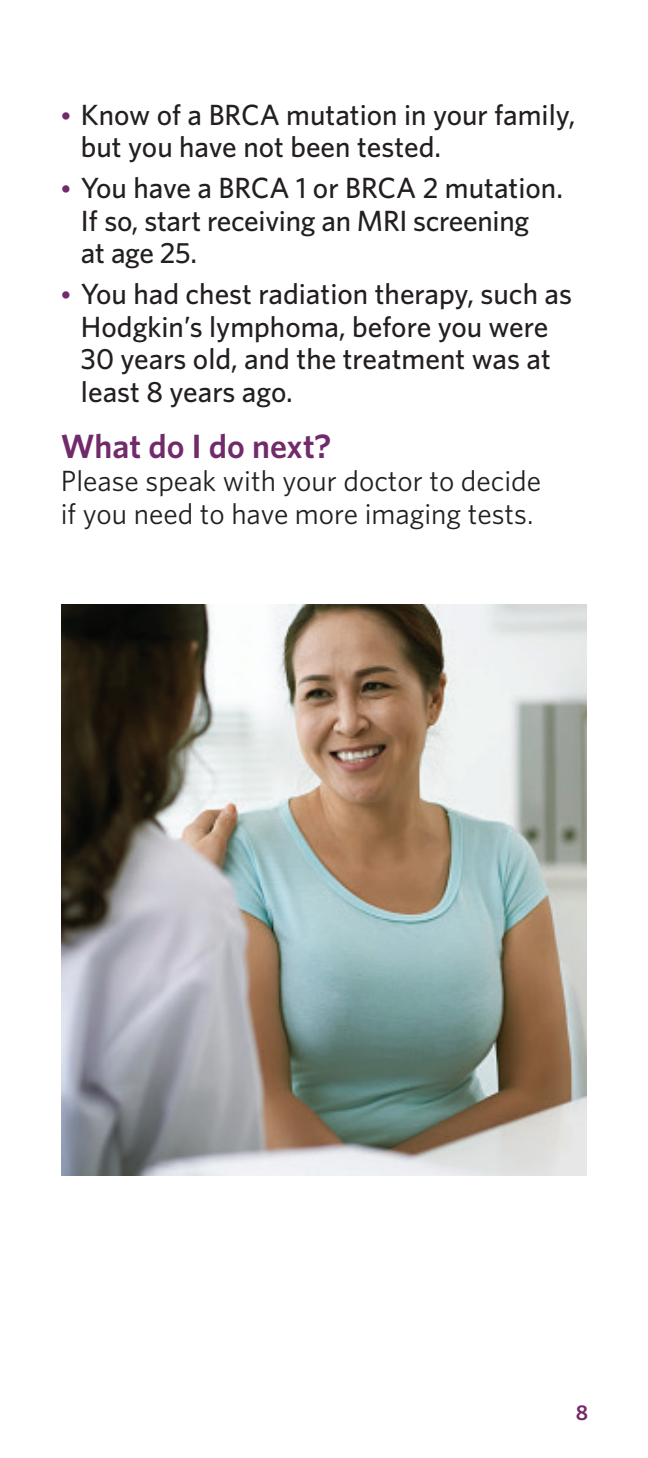
<style>
.page{position:relative;width:648px;height:1458px;background:#fff}
.page>*{position:absolute;margin:0;border:0;box-sizing:border-box;transform-origin:0 0}
.t1{font:600 33.75px "Whitney";color:#712a6a}
.t2{font:500 29.25px/32.6px "Whitney";color:#231f20}
.t3{font:29.25px/32.6px "Whitney";color:#231f20}
.t4{font:600 21.38px "Whitney";color:#712a6a}
.s1{font-family:"Gill Sans";font-weight:400;color:#712a6a}
</style>
<div class="page">
<img style="left:62px;top:604px;width:524px;height:572px">
<p class="t2" style="left:81px;top:97px;width:496px;text-indent:-20px"><span class="s1">•</span> Know of a BRCA mutation in your family, but you have not been tested.</p>
<p class="t2" style="left:81px;top:171px;width:484px;text-indent:-20px"><span class="s1">•</span> You have a BRCA 1 or BRCA 2 mutation.<br>If so, start receiving an MRI screening<br>at age 25.</p>
<p class="t2" style="left:81px;top:277px;width:493px;text-indent:-20px"><span class="s1">•</span> You had chest radiation therapy, such as Hodgkin’s lymphoma, before you were 30 years old, and the treatment was at least 8 years ago.</p>
<p class="t1" style="left:61px;top:426px;width:272px">What do I do next?</p>
<p class="t3" style="left:61px;top:464px;width:482px">Please speak with your doctor to decide if you need to have more imaging tests.</p>
<p class="t4" style="left:576px;top:1400px;width:14px">8</p>
</div>
